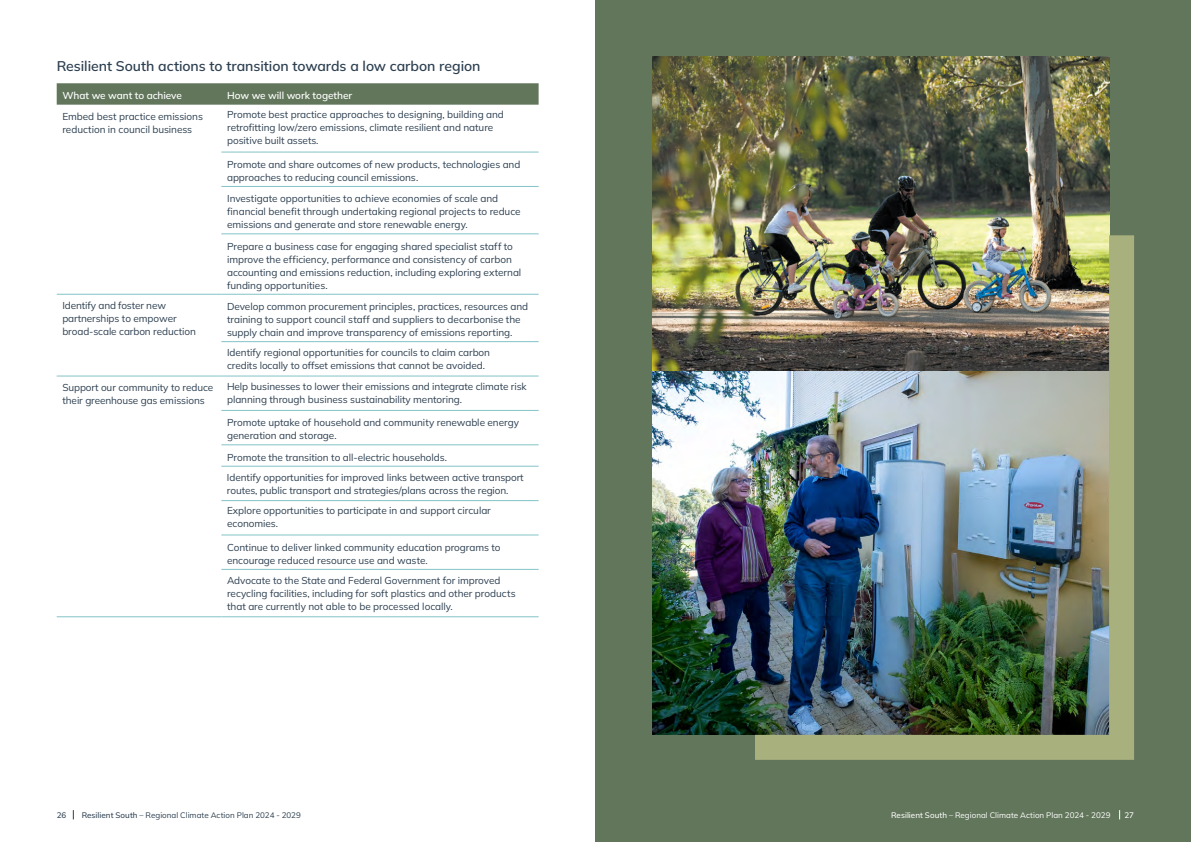
<style>
.page{position:relative;width:1191px;height:842px;background:#fff}
.page>*{position:absolute;margin:0;border:0;box-sizing:border-box;transform-origin:0 0}
.Heading_2_-_14pt{font:600 14px "Mulish";letter-spacing:-.005em;color:#2c3f50}
.Table{font:10px/13px "Mulish";letter-spacing:-.005em;color:#2c3f50}
.Table-2{font:600 10px "Mulish";letter-spacing:-.005em;color:#fff}
.t1{font:8px "Mulish";letter-spacing:.005em;color:#2c3f50}
.Body{font:8px "Mulish";letter-spacing:.005em;color:#fff}
.t2{font:500 8px "Mulish";color:#2c3f50}
.Body-2{font:500 8px "Mulish";color:#fff}
.s1{font-weight:500}
</style>
<div class="page">
<div style="left:595px;top:0;width:596px;height:842px;background:#62765b"></div>
<svg style="left:57px;top:83px;width:481px;height:22px;background:#66795f"></svg>
<hr style="left:221px;top:152px;width:317px;height:1px;background:#84c3c7">
<hr style="left:221px;top:186px;width:317px;height:1px;background:#84c3c7">
<hr style="left:221px;top:234px;width:317px;height:1px;background:#84c3c7">
<hr style="left:57px;top:294px;width:164px;height:1px;background:#84c3c7">
<hr style="left:221px;top:294px;width:317px;height:1px;background:#84c3c7">
<hr style="left:221px;top:341px;width:317px;height:1px;background:#84c3c7">
<hr style="left:57px;top:376px;width:164px;height:1px;background:#84c3c7">
<hr style="left:221px;top:376px;width:317px;height:1px;background:#84c3c7">
<hr style="left:221px;top:410px;width:317px;height:1px;background:#84c3c7">
<hr style="left:221px;top:445px;width:317px;height:1px;background:#84c3c7">
<hr style="left:221px;top:466px;width:317px;height:1px;background:#84c3c7">
<hr style="left:221px;top:500px;width:317px;height:1px;background:#84c3c7">
<hr style="left:221px;top:535px;width:317px;height:1px;background:#84c3c7">
<hr style="left:221px;top:569px;width:317px;height:1px;background:#84c3c7">
<hr style="left:57px;top:617px;width:164px;height:1px;background:#84c3c7">
<hr style="left:221px;top:617px;width:317px;height:1px;background:#84c3c7">
<img style="left:652px;top:57px;width:457px;height:678px">
<img style="left:730px;top:210px;width:404px;height:550px">
<p class="Heading_2_-_14pt" style="left:57px;top:56px;width:425px">Resilient South actions to transition towards a low carbon region</p>
<p class="Table-2" style="left:62px;top:89px;width:121px">What we want to achieve</p>
<p class="Table-2" style="left:227px;top:89px;width:127px">How we will work together</p>
<p class="Table" style="left:62px;top:110px;width:142px">Embed best practice emissions reduction in council business</p>
<p class="Table" style="left:227px;top:108px;width:278px">Promote best practice approaches to designing, building and retrofitting low/zero emissions, climate resilient and nature positive built assets.</p>
<p class="Table" style="left:227px;top:157px;width:295px">Promote and share outcomes of new products, technologies and approaches to reducing council emissions.</p>
<p class="Table" style="left:227px;top:192px;width:295px">Investigate opportunities to achieve economies of scale and financial benefit through undertaking regional projects to reduce emissions and generate and store renewable energy.</p>
<p class="Table" style="left:227px;top:239px;width:296px">Prepare a business case for engaging shared specialist staff to improve the efficiency, performance and consistency of carbon accounting and emissions reduction, including exploring external funding opportunities.</p>
<p class="Table" style="left:62px;top:299px;width:135px">Identify and foster new partnerships to empower broad-scale carbon reduction</p>
<p class="Table" style="left:227px;top:300px;width:303px">Develop common procurement principles, practices, resources and training to support council staff and suppliers to decarbonise the supply chain and improve transparency of emissions reporting.</p>
<p class="Table" style="left:227px;top:346px;width:264px">Identify regional opportunities for councils to claim carbon credits locally to offset emissions that cannot be avoided.</p>
<p class="Table" style="left:62px;top:380px;width:152px">Support our community to reduce their greenhouse gas emissions</p>
<p class="Table" style="left:227px;top:379px;width:301px">Help businesses to lower their emissions and integrate climate risk planning through business sustainability mentoring.</p>
<p class="Table" style="left:227px;top:416px;width:293px">Promote uptake of household and community renewable energy generation and storage.</p>
<p class="Table" style="left:227px;top:450px;width:221px">Promote the transition to all-electric households.</p>
<p class="Table" style="left:227px;top:471px;width:298px">Identify opportunities for improved links between active transport routes, public transport and strategies/plans across the region.</p>
<p class="Table" style="left:227px;top:504px;width:265px">Explore opportunities to participate in and support circular economies.</p>
<p class="Table" style="left:227px;top:540px;width:275px">Continue to deliver linked community education programs to encourage reduced resource use and waste.</p>
<p class="Table" style="left:227px;top:574px;width:290px">Advocate to the State and Federal Government for improved recycling facilities, including for soft plastics and other products that are currently not able to be processed locally.</p>
<p class="t2" style="left:57px;top:810px;width:11px">26</p>
<p class="t1" style="left:82px;top:810px;width:221px"><span class="s1">Resilient South</span> – Regional Climate Action Plan 2024 - 2029</p>
<p class="Body" style="left:891px;top:810px;width:221px"><span class="s1">Resilient South</span> – Regional Climate Action Plan 2024 - 2029</p>
<p class="Body-2" style="left:1124px;top:810px;width:11px">27</p>
</div>
